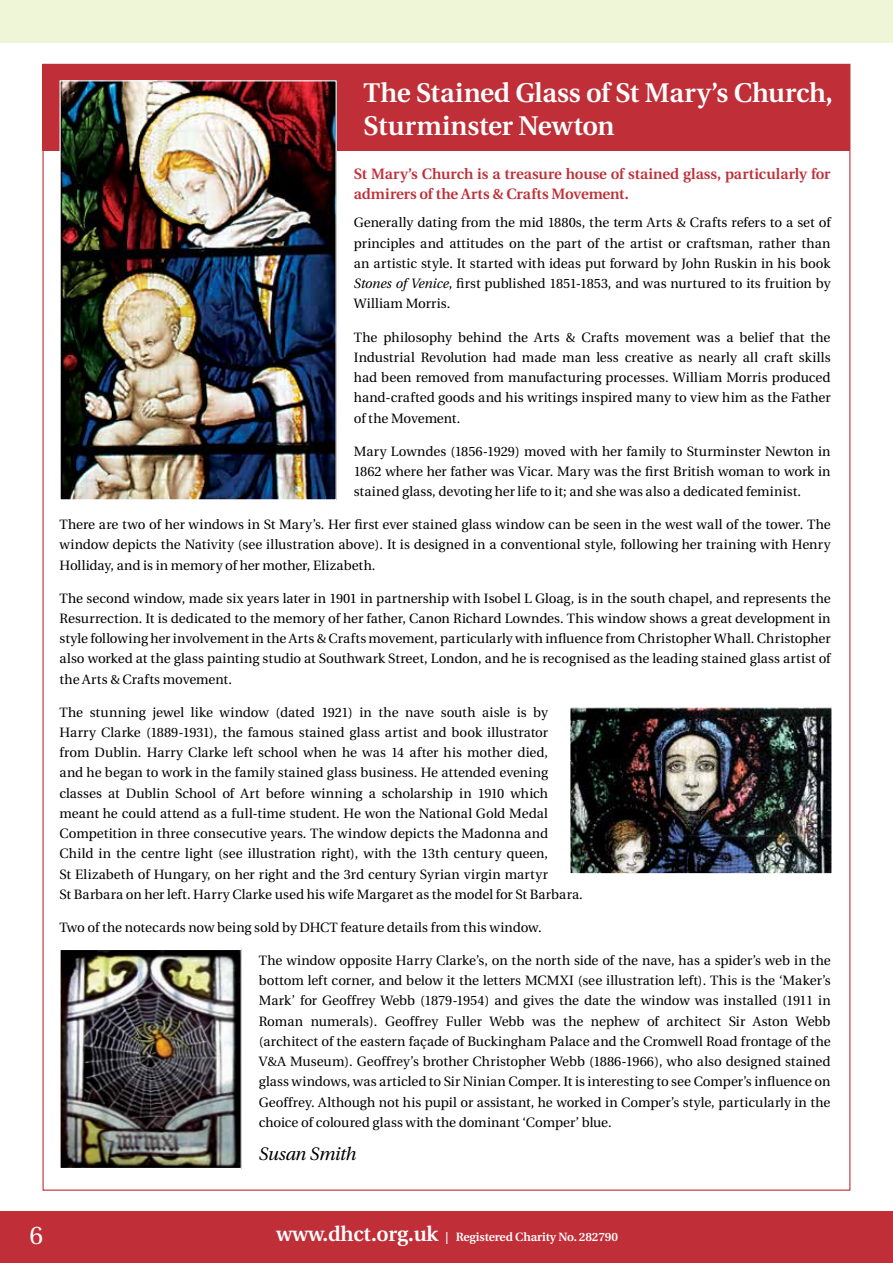
<style>
.page{position:relative;width:893px;height:1263px;background:#fff}
.page>*{position:absolute;margin:0;border:0;box-sizing:border-box;transform-origin:0 0}
.t1{font:600 27px/32.4px "Utopia";letter-spacing:-.01em;color:#fff}
.t2{font:25.5px "Utopia";color:#fff}
.t3{font:italic 18px "Utopia";letter-spacing:-.03em;color:#000}
.t4{font:600 15px/19.5px "Utopia";letter-spacing:-.005em;color:#c02f38}
.t5{font:13.5px/20.2px "Utopia";color:#000;text-align:justify}
.t6{font:600 12px "Utopia";letter-spacing:-.01em;color:#fff}
.s1{font-style:italic}
.s2{font-size:21px}
</style>
<div class="page">
<div style="left:0;top:1212px;width:893px;height:51px;background:#c02f38"></div>
<div style="left:0;top:0;width:893px;height:43px;background:#eff5d7"></div>
<div style="left:43px;top:65px;width:807px;height:86px;background:#c02f38"></div>
<img style="left:62px;top:82px;width:273px;height:416px">
<div style="left:60px;top:80px;width:277px;height:420px;border:1px solid #fff"></div>
<img style="left:571px;top:709px;width:259px;height:163px">
<div style="left:569px;top:707px;width:263px;height:167px;border:1px solid #fff"></div>
<img style="left:62px;top:951px;width:178px;height:216px">
<div style="left:60px;top:949px;width:182px;height:220px;border:1px solid #fff"></div>
<h1 class="t1" style="left:364px;top:77px;width:471px">The Stained Glass of St Mary’s Church,<br>Sturminster Newton</h1>
<p class="t4" style="left:354px;top:165px;width:478px">St Mary’s Church is a treasure house of stained glass, particularly for admirers of the Arts &amp; Crafts Movement.</p>
<p class="t5" style="left:354px;top:213px;width:478px">Generally dating from the mid 1880s, the term Arts &amp; Crafts refers to a set of principles and attitudes on the part of the artist or craftsman, rather than an artistic style. It started with ideas put forward by John Ruskin in his book <span class="s1">Stones of Venice</span>, first published 1851-1853, and was nurtured to its fruition by William Morris.</p>
<p class="t5" style="left:354px;top:327px;width:478px">The philosophy behind the Arts &amp; Crafts movement was a belief that the Industrial Revolution had made man less creative as nearly all craft skills had been removed from manufacturing processes. William Morris produced hand-crafted goods and his writings inspired many to view him as the Father of the Movement.</p>
<p class="t5" style="left:354px;top:441px;width:478px">Mary Lowndes (1856-1929) moved with her family to Sturminster Newton in 1862 where her father was Vicar. Mary was the first British woman to work in stained glass, devoting her life to it; and she was also a dedicated feminist.</p>
<p class="t5" style="left:60px;top:515px;width:773px">There are two of her windows in St Mary’s. Her first ever stained glass window can be seen in the west wall of the tower. The window depicts the Nativity (see illustration above). It is designed in a conventional style, following her training with Henry Holliday, and is in memory of her mother, Elizabeth.</p>
<p class="t5" style="left:60px;top:588px;width:773px">The second window, made six years later in 1901 in partnership with Isobel L Gloag, is in the south chapel, and represents the Resurrection. It is dedicated to the memory of her father, Canon Richard Lowndes. This window shows a great development in style following her involvement in the Arts &amp; Crafts movement, particularly with influence from Christopher Whall. Christopher also worked at the glass painting studio at Southwark Street, London, and he is recognised as the leading stained glass artist of the Arts &amp; Crafts movement.</p>
<p class="t5" style="left:60px;top:702px;width:525px;text-align:left">The stunning jewel like window (dated 1921) in the nave south aisle is by Harry Clarke (1889-1931), the famous stained glass artist and book illustrator<br>from Dublin. Harry Clarke left school when he was 14 after his mother died,<br>and he began to work in the family stained glass business. He attended evening classes at Dublin School of Art before winning a scholarship in 1910 which meant he could attend as a full-time student. He won the National Gold Medal Competition in three consecutive years. The window depicts the Madonna and Child in the centre light (see illustration right), with the 13th century queen,<br>St Elizabeth of Hungary, on her right and the 3rd century Syrian virgin martyr<br>St Barbara on her left. Harry Clarke used his wife Margaret as the model for St Barbara.</p>
<p class="t5" style="left:60px;top:917px;width:483px">Two of the notecards now being sold by DHCT feature details from this window.</p>
<p class="t5" style="left:259px;top:950px;width:573px">The window opposite Harry Clarke’s, on the north side of the nave, has a spider’s web in the bottom left corner, and below it the letters MCMXI (see illustration left). This is the ‘Maker’s Mark’ for Geoffrey Webb (1879-1954) and gives the date the window was installed (1911 in Roman numerals). Geoffrey Fuller Webb was the nephew of architect Sir Aston Webb (architect of the eastern façade of Buckingham Palace and the Cromwell Road frontage of the V&amp;A Museum). Geoffrey’s brother Christopher Webb (1886-1966), who also designed stained glass windows, was articled to Sir Ninian Comper. It is interesting to see Comper’s influence on Geoffrey. Although not his pupil or assistant, he worked in Comper’s style, particularly in the choice of coloured glass with the dominant ‘Comper’ blue.</p>
<h3 class="t3" style="left:259px;top:1144px;width:99px">Susan Smith</h3>
<h2 class="t2" style="left:29px;top:1221px;width:15px">6</h2>
<p class="t6" style="left:276px;top:1230px;width:343px"><span class="s2">www.dhct.org.uk</span> | Registered Charity No. 282790</p>
</div>
